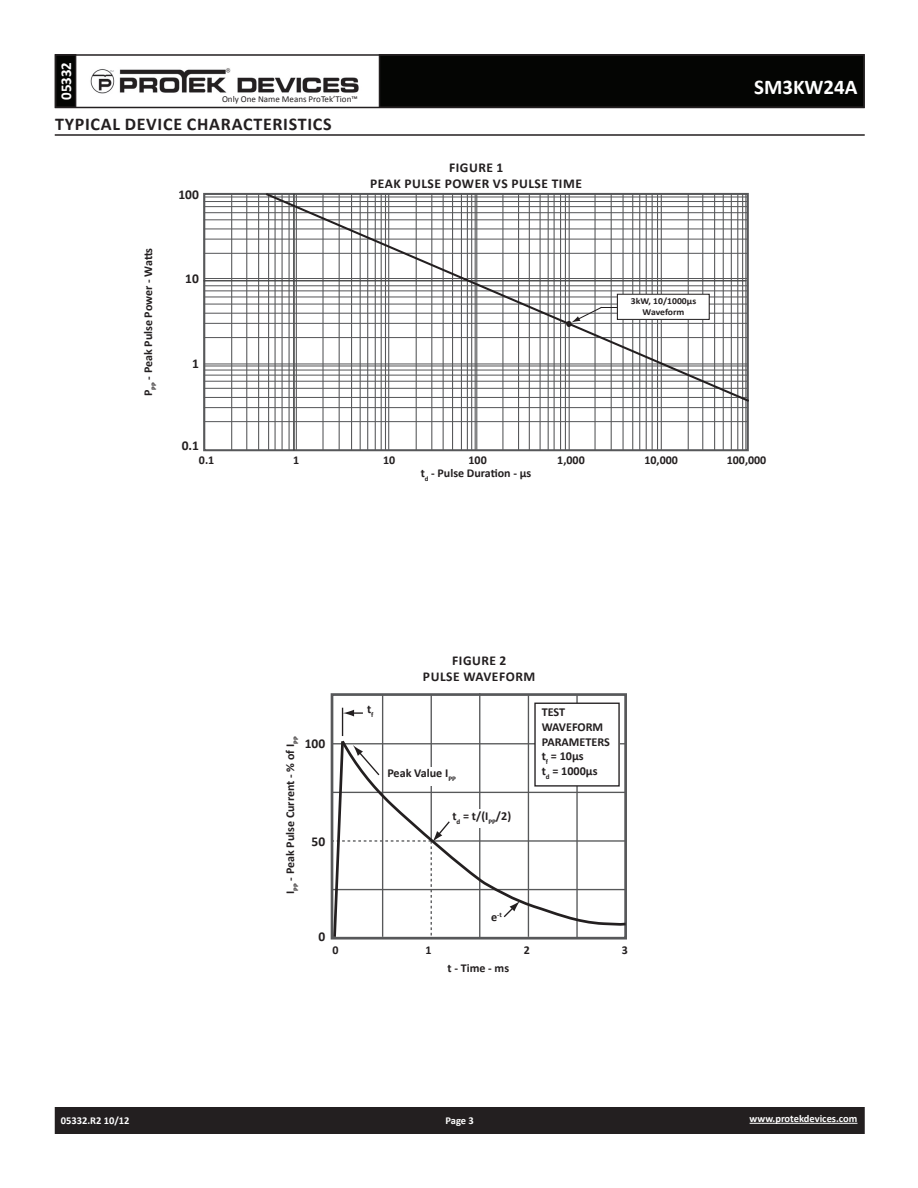
<style>
.page{position:relative;width:918px;height:1188px;background:#fff}
.page>*{position:absolute;margin:0;border:0;box-sizing:border-box;transform-origin:0 0}
.t1{font:700 21px "Calibri";color:#fff}
.t2{font:700 18px "Calibri";letter-spacing:.04em;color:#231f20}
.t3{font:700 15px "Calibri";color:#fff}
.t4{font:700 13.5px/16.2px "Calibri";letter-spacing:.04em;color:#231f20;text-align:center}
.t5{font:700 12.15px/14.5px "Calibri";color:#231f20}
.t6{font:700 12px "Calibri";color:#231f20}
.t7{font:700 10.5px "Calibri";color:#fff}
.t8{font:700 9.15px/10.9px "Calibri";color:#231f20;text-align:center;scale:1.06 1}
.t9{font:9px "Calibri";color:#231f20}
.t10{font:700 7.05px "Calibri";color:#231f20}
.s1{font-size:12.15px}
</style>
<div class="page">
<div style="left:56px;top:1108px;width:808px;height:25px;background:#231f20"></div>
<div style="left:55px;top:1107px;width:810px;height:27px;border:2px solid #231f20"></div>
<div style="left:56px;top:55px;width:20px;height:52px;background:#040503"></div>
<div style="left:55px;top:54px;width:21px;height:54px;border:2px solid #231f20"></div>
<div style="left:380px;top:55px;width:484px;height:52px;background:#040503"></div>
<div style="left:55px;top:54px;width:810px;height:54px;border:2px solid #231f20"></div>
<img style="left:90px;top:68px;width:269px;height:26px">
<hr style="left:750px;top:1123px;width:107px;height:1px;background:#fff">
<hr style="left:55px;top:134px;width:810px;height:2px;background:#231f20">
<div style="left:203px;top:193px;width:546px;height:258px;border:2px solid #57585a"></div>
<hr style="left:231px;top:194px;width:1px;height:256px;background:#57585a">
<hr style="left:246px;top:194px;width:1px;height:256px;background:#57585a">
<hr style="left:258px;top:194px;width:1px;height:256px;background:#57585a">
<hr style="left:268px;top:194px;width:1px;height:256px;background:#57585a">
<hr style="left:275px;top:194px;width:1px;height:256px;background:#57585a">
<hr style="left:282px;top:194px;width:1px;height:256px;background:#57585a">
<hr style="left:289px;top:194px;width:1px;height:256px;background:#57585a">
<hr style="left:293px;top:194px;width:1px;height:256px;background:#57585a">
<hr style="left:322px;top:194px;width:2px;height:256px;background:#57585a">
<hr style="left:339px;top:194px;width:1px;height:256px;background:#57585a">
<hr style="left:351px;top:194px;width:1px;height:256px;background:#57585a">
<hr style="left:360px;top:194px;width:1px;height:256px;background:#57585a">
<hr style="left:367px;top:194px;width:1px;height:256px;background:#57585a">
<hr style="left:375px;top:194px;width:1px;height:256px;background:#57585a">
<hr style="left:381px;top:194px;width:1px;height:256px;background:#57585a">
<hr style="left:385px;top:194px;width:1px;height:256px;background:#57585a">
<hr style="left:388px;top:194px;width:1px;height:256px;background:#57585a">
<hr style="left:416px;top:194px;width:1px;height:256px;background:#57585a">
<hr style="left:431px;top:194px;width:1px;height:256px;background:#57585a">
<hr style="left:443px;top:194px;width:1px;height:256px;background:#57585a">
<hr style="left:452px;top:194px;width:1px;height:256px;background:#57585a">
<hr style="left:461px;top:194px;width:1px;height:256px;background:#57585a">
<hr style="left:467px;top:194px;width:1px;height:256px;background:#57585a">
<hr style="left:471px;top:194px;width:1px;height:256px;background:#57585a">
<hr style="left:475px;top:194px;width:1px;height:256px;background:#57585a">
<hr style="left:502px;top:194px;width:1px;height:256px;background:#57585a">
<hr style="left:518px;top:194px;width:1px;height:256px;background:#57585a">
<hr style="left:529px;top:194px;width:1px;height:256px;background:#57585a">
<hr style="left:540px;top:194px;width:1px;height:256px;background:#57585a">
<hr style="left:548px;top:194px;width:1px;height:256px;background:#57585a">
<hr style="left:554px;top:194px;width:1px;height:256px;background:#57585a">
<hr style="left:560px;top:194px;width:1px;height:256px;background:#57585a">
<hr style="left:565px;top:194px;width:1px;height:256px;background:#57585a">
<hr style="left:569px;top:194px;width:1px;height:256px;background:#57585a">
<hr style="left:595px;top:194px;width:1px;height:256px;background:#57585a">
<hr style="left:611px;top:194px;width:1px;height:256px;background:#57585a">
<hr style="left:623px;top:194px;width:1px;height:256px;background:#57585a">
<hr style="left:632px;top:194px;width:1px;height:256px;background:#57585a">
<hr style="left:639px;top:194px;width:1px;height:256px;background:#57585a">
<hr style="left:646px;top:194px;width:1px;height:256px;background:#57585a">
<hr style="left:652px;top:194px;width:1px;height:256px;background:#57585a">
<hr style="left:657px;top:194px;width:1px;height:256px;background:#57585a">
<hr style="left:661px;top:194px;width:1px;height:256px;background:#57585a">
<hr style="left:688px;top:194px;width:1px;height:256px;background:#57585a">
<hr style="left:702px;top:194px;width:1px;height:256px;background:#57585a">
<hr style="left:714px;top:194px;width:1px;height:256px;background:#57585a">
<hr style="left:723px;top:194px;width:1px;height:256px;background:#57585a">
<hr style="left:731px;top:194px;width:1px;height:256px;background:#57585a">
<hr style="left:737px;top:194px;width:1px;height:256px;background:#57585a">
<hr style="left:745px;top:194px;width:1px;height:256px;background:#57585a">
<hr style="left:296px;top:194px;width:1px;height:256px;background:#57585a">
<hr style="left:476px;top:193px;width:1px;height:257px;background:#57585a">
<hr style="left:742px;top:194px;width:1px;height:256px;background:#57585a">
<hr style="left:204px;top:421px;width:544px;height:1px;background:#57585a">
<hr style="left:204px;top:407px;width:544px;height:1px;background:#57585a">
<hr style="left:204px;top:397px;width:544px;height:1px;background:#57585a">
<hr style="left:204px;top:388px;width:544px;height:1px;background:#57585a">
<hr style="left:204px;top:381px;width:544px;height:1px;background:#57585a">
<hr style="left:204px;top:375px;width:544px;height:1px;background:#57585a">
<hr style="left:204px;top:370px;width:544px;height:1px;background:#57585a">
<hr style="left:204px;top:365px;width:544px;height:2px;background:#57585a">
<hr style="left:204px;top:363px;width:544px;height:1px;background:#57585a">
<hr style="left:204px;top:337px;width:544px;height:1px;background:#57585a">
<hr style="left:204px;top:323px;width:544px;height:1px;background:#57585a">
<hr style="left:204px;top:313px;width:544px;height:1px;background:#57585a">
<hr style="left:204px;top:304px;width:544px;height:1px;background:#57585a">
<hr style="left:204px;top:296px;width:544px;height:1px;background:#57585a">
<hr style="left:204px;top:290px;width:544px;height:1px;background:#57585a">
<hr style="left:204px;top:285px;width:544px;height:1px;background:#57585a">
<hr style="left:204px;top:280px;width:544px;height:1px;background:#57585a">
<hr style="left:204px;top:253px;width:544px;height:1px;background:#57585a">
<hr style="left:204px;top:239px;width:544px;height:1px;background:#57585a">
<hr style="left:204px;top:228px;width:544px;height:1px;background:#57585a">
<hr style="left:204px;top:219px;width:544px;height:1px;background:#57585a">
<hr style="left:204px;top:212px;width:544px;height:1px;background:#57585a">
<hr style="left:204px;top:206px;width:544px;height:1px;background:#57585a">
<hr style="left:204px;top:201px;width:544px;height:1px;background:#57585a">
<hr style="left:204px;top:196px;width:544px;height:2px;background:#57585a">
<hr style="left:204px;top:278px;width:544px;height:1px;background:#57585a">
<svg style="left:264px;top:194px;width:484px;height:209px"></svg>
<svg style="left:567px;top:306px;width:50px;height:21px"></svg>
<div style="left:617px;top:294px;width:92px;height:25px;background:#fff"></div>
<div style="left:617px;top:294px;width:93px;height:26px;border:1px solid #231f20"></div>
<div style="left:331px;top:693px;width:296px;height:247px;border:3px solid #57585a"></div>
<hr style="left:382px;top:695px;width:1px;height:242px;background:#57585a">
<hr style="left:431px;top:695px;width:1px;height:146px;background:#57585a">
<hr style="left:479px;top:693px;width:1px;height:245px;background:#57585a">
<hr style="left:528px;top:695px;width:1px;height:242px;background:#57585a">
<hr style="left:576px;top:695px;width:2px;height:243px;background:#57585a">
<svg style="left:451px;top:738px;width:176px;height:189px"></svg>
<div style="left:385px;top:768px;width:76px;height:18px;background:#fff"></div>
<div style="left:535px;top:703px;width:84px;height:83px;background:#fff"></div>
<div style="left:534px;top:703px;width:86px;height:84px;border:1px solid #231f20"></div>
<svg style="left:332px;top:708px;width:119px;height:232px"></svg>
<div style="left:451px;top:810px;width:65px;height:18px;background:#fff"></div>
<svg style="left:502px;top:901px;width:18px;height:18px"></svg>
<p class="t3" style="left:56px;top:100px;width:40px;rotate:-90deg">05332</p>
<p class="t9" style="left:222px;top:93px;width:137px">Only One Name Means ProTek’Tion™</p>
<h2 class="t2" style="left:55px;top:112px;width:166px">typical device charac</h2>
<h2 class="t2" style="left:253px;top:112px;width:70px">teristics</h2>
<p class="t4" style="left:178px;top:187px;width:22px">100</p>
<p class="t4" style="left:370px;top:160px;width:213px">figure 1<br>peak pulse power vs pulse time</p>
<p class="t6" style="left:141px;top:396px;width:150px;rotate:-90deg">P<sub>PP</sub> - Peak Pulse Power - Watts</p>
<p class="t4" style="left:185px;top:270px;width:15px">10</p>
<p class="t4" style="left:192px;top:355px;width:8px">1</p>
<p class="t4" style="left:182px;top:438px;width:19px">0.1</p>
<p class="t8" style="left:631px;top:295px;width:63px">3kW, 10/1000µs<br>Waveform</p>
<h1 class="t1" style="left:754px;top:74px;width:105px">SM3KW24A</h1>
<p class="t6" style="left:199px;top:453px;width:17px">0.1</p>
<p class="t6" style="left:293px;top:453px;width:8px">1</p>
<p class="t6" style="left:383px;top:453px;width:14px">10</p>
<p class="t6" style="left:469px;top:453px;width:20px">100</p>
<p class="t6" style="left:557px;top:453px;width:29px">1,000</p>
<p class="t6" style="left:644px;top:453px;width:35px">10,000</p>
<p class="t6" style="left:727px;top:453px;width:41px">100,000</p>
<p class="t6" style="left:421px;top:465px;width:112px">t<sub>d</sub> - Pulse Duration - µs</p>
<p class="t6" style="left:283px;top:894px;width:159px;rotate:-90deg">I <sub>PP</sub> - Peak Pulse Current - % of I <sub>PP</sub></p>
<p class="t4" style="left:305px;top:735px;width:22px">100</p>
<p class="t4" style="left:312px;top:833px;width:15px">50</p>
<p class="t4" style="left:318px;top:929px;width:8px">0</p>
<p class="t5" style="left:367px;top:701px;width:8px">t<sub>f</sub></p>
<p class="t4" style="left:423px;top:653px;width:114px">figure 2<br>PULSE WAVEFORM</p>
<p class="t5" style="left:387px;top:765px;width:70px">Peak Value I<sub>PP</sub></p>
<p class="t5" style="left:452px;top:809px;width:60px">t<sub>d</sub> = t/(I<sub>PP</sub>/2)</p>
<p class="t5" style="left:542px;top:704px;width:70px">TEST<br>WAVEFORM<br>PARAMETERS t<sub>f</sub> = 10µs<br>t<sub>d</sub> = 1000µs</p>
<p class="t10" style="left:491px;top:910px;width:12px"><span class="s1">e</span>-t</p>
<p class="t6" style="left:333px;top:942px;width:8px">0</p>
<p class="t6" style="left:425px;top:942px;width:8px">1</p>
<p class="t6" style="left:524px;top:942px;width:8px">2</p>
<p class="t6" style="left:622px;top:942px;width:8px">3</p>
<p class="t6" style="left:448px;top:961px;width:63px">t - Time - ms</p>
<p class="t7" style="left:61px;top:1114px;width:70px">05332.R2 10/12</p>
<p class="t7" style="left:446px;top:1114px;width:30px">Page 3</p>
<p class="t7" style="left:750px;top:1112px;width:109px">www.protekdevices.com</p>
</div>
